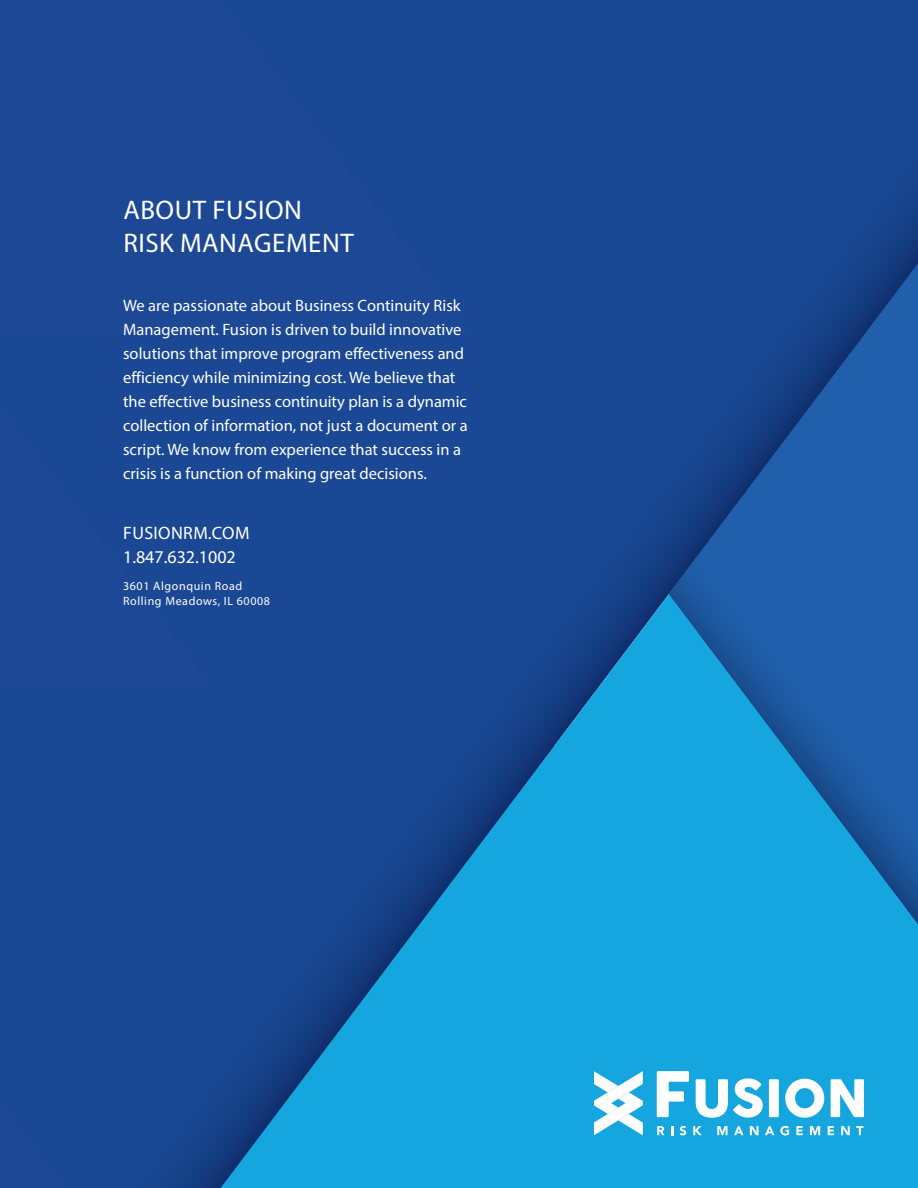
<style>
.page{position:relative;width:918px;height:1188px;background:#fff}
.page>*{position:absolute;margin:0;border:0;box-sizing:border-box;transform-origin:0 0}
.t1{font:27px/32.4px "Myriad Pro";letter-spacing:.02em;color:#fff}
.t2{font:18px/24px "Myriad Pro";letter-spacing:.01em;color:#fff}
.t3{font:16.5px/24px "Myriad Pro";color:#fff}
.t4{font:12px/15px "Myriad Pro";letter-spacing:.05em;color:#fff}
</style>
<div class="page">
<div style="left:0;top:0;width:554px;height:1188px;background:#1c4896"></div>
<svg style="left:221px;top:494px;width:697px;height:694px;fill:#16a6df"></svg>
<div style="left:554px;top:0;width:364px;height:340px;background:#1a4894"></div>
<div style="left:554px;top:340px;width:115px;height:50px;background:#1a4894"></div>
<div style="left:554px;top:390px;width:115px;height:104px;background:#1a4894"></div>
<div style="left:592px;top:492px;width:77px;height:52px;background:#1a4793"></div>
<img style="left:630px;top:542px;width:39px;height:52px">
<img style="left:669px;top:264px;width:249px;height:660px">
<svg style="left:657px;top:1071px;width:32px;height:46px"></svg>
<svg style="left:696px;top:1078px;width:67px;height:40px"></svg>
<svg style="left:769px;top:1079px;width:10px;height:38px"></svg>
<svg style="left:785px;top:1079px;width:39px;height:39px"></svg>
<svg style="left:831px;top:1079px;width:33px;height:38px"></svg>
<svg style="left:594px;top:1071px;width:49px;height:64px"></svg>
<svg style="left:657px;top:1126px;width:8px;height:9px"></svg>
<svg style="left:671px;top:1126px;width:2px;height:9px"></svg>
<svg style="left:680px;top:1126px;width:6px;height:9px"></svg>
<svg style="left:693px;top:1126px;width:9px;height:9px"></svg>
<svg style="left:717px;top:1126px;width:11px;height:9px"></svg>
<svg style="left:734px;top:1126px;width:9px;height:9px"></svg>
<svg style="left:750px;top:1126px;width:9px;height:9px"></svg>
<svg style="left:765px;top:1126px;width:9px;height:9px"></svg>
<svg style="left:780px;top:1126px;width:9px;height:9px"></svg>
<svg style="left:796px;top:1126px;width:7px;height:9px"></svg>
<svg style="left:810px;top:1126px;width:10px;height:9px"></svg>
<svg style="left:828px;top:1126px;width:6px;height:9px"></svg>
<svg style="left:841px;top:1126px;width:9px;height:9px"></svg>
<svg style="left:856px;top:1126px;width:7px;height:9px"></svg>
<h1 class="t1" style="left:123px;top:193px;width:232px">ABOUT FUSION<br>RISK MANAGEMENT</h1>
<p class="t3" style="left:123px;top:293px;width:346px">We are passionate about Business Continuity Risk Management. Fusion is driven to build innovative solutions that improve program effectiveness and efficiency while minimizing cost. We believe that the effective business continuity plan is a dynamic collection of information, not just a document or a script. We know from experience that success in a crisis is a function of making great decisions.</p>
<p class="t2" style="left:123px;top:520px;width:128px">FUSIONRM.COM<br>1.847.632.1002</p>
<p class="t4" style="left:123px;top:578px;width:148px">3601 Algonquin Road<br>Rolling Meadows, IL 60008</p>
</div>
